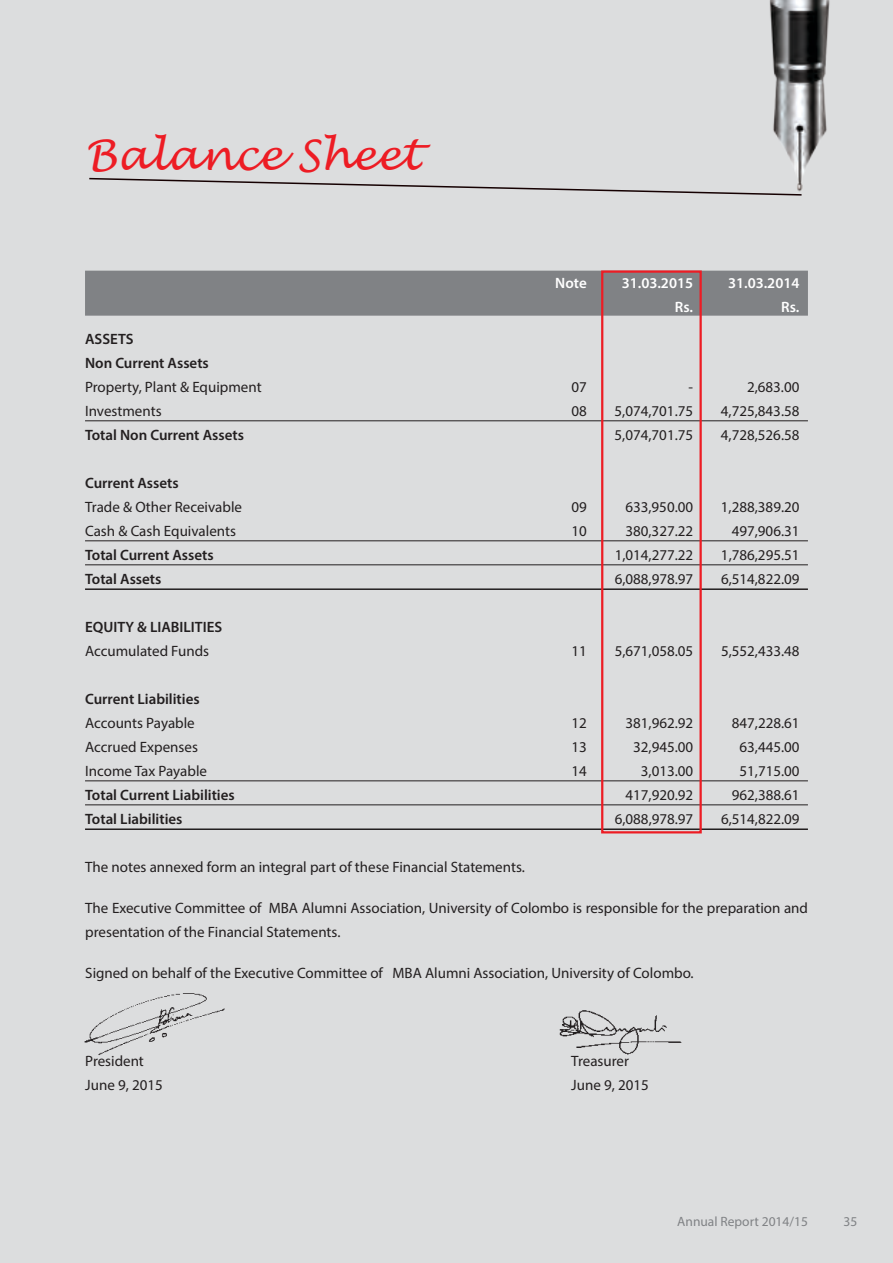
<style>
.page{position:relative;width:893px;height:1263px;background:#dcddde}
.page>*{position:absolute;margin:0;border:0;box-sizing:border-box;transform-origin:0 0}
.t1{font:italic 42px "Lucida Handwriting";color:#ed1c24}
.t2{font:15px/24px "Myriad Pro";color:#231f20}
.t3{font:600 15px/24px "Myriad Pro";color:#231f20}
.t4{font:600 15px "Myriad Pro";color:#fff}
.t5{font:13.5px "Myriad Pro";color:#808285}
</style>
<div class="page">
<svg style="left:89px;top:177px;width:713px;height:19px"></svg>
<div style="left:85px;top:271px;width:723px;height:45px;background:#808285"></div>
<hr style="left:85px;top:420px;width:723px;height:1px;background:#231f20">
<hr style="left:85px;top:540px;width:723px;height:1px;background:#231f20">
<hr style="left:85px;top:564px;width:723px;height:1px;background:#231f20">
<hr style="left:85px;top:588px;width:723px;height:2px;background:#231f20">
<hr style="left:85px;top:780px;width:723px;height:1px;background:#231f20">
<hr style="left:85px;top:804px;width:723px;height:1px;background:#231f20">
<hr style="left:85px;top:828px;width:723px;height:2px;background:#231f20">
<img style="left:762px;top:0;width:68px;height:192px">
<div style="left:601px;top:270px;width:101px;height:563px;border:2px solid #ed1c24"></div>
<img style="left:84px;top:993px;width:141px;height:62px">
<img style="left:559px;top:1010px;width:123px;height:45px">
<h1 class="t1" style="left:85px;top:130px;width:336px">Balance Sheet</h1>
<p class="t4" style="left:555px;top:273px;width:33px">Note</p>
<p class="t4" style="left:622px;top:273px;width:73px">31.03.2015</p>
<p class="t4" style="left:728px;top:273px;width:73px">31.03.2014</p>
<p class="t4" style="left:675px;top:297px;width:20px">Rs.</p>
<p class="t4" style="left:781px;top:297px;width:20px">Rs.</p>
<p class="t3" style="left:85px;top:327px;width:125px">ASSETS<br>Non Current Assets</p>
<p class="t2" style="left:85px;top:375px;width:178px">Property, Plant &amp; Equipment</p>
<p class="t2" style="left:571px;top:375px;width:17px">07</p>
<p class="t2" style="left:689px;top:375px;width:6px">-</p>
<p class="t2" style="left:747px;top:375px;width:54px">2,683.00</p>
<p class="t2" style="left:85px;top:399px;width:78px">Investments</p>
<p class="t2" style="left:571px;top:399px;width:17px">08</p>
<p class="t2" style="left:615px;top:399px;width:80px">5,074,701.75</p>
<p class="t2" style="left:721px;top:399px;width:80px">4,725,843.58</p>
<p class="t3" style="left:85px;top:423px;width:160px">Total Non Current Assets</p>
<p class="t2" style="left:615px;top:423px;width:80px">5,074,701.75</p>
<p class="t2" style="left:721px;top:423px;width:80px">4,728,526.58</p>
<p class="t3" style="left:85px;top:471px;width:95px">Current Assets</p>
<p class="t2" style="left:85px;top:495px;width:159px">Trade &amp; Other Receivable</p>
<p class="t2" style="left:571px;top:495px;width:17px">09</p>
<p class="t2" style="left:625px;top:495px;width:69px">633,950.00</p>
<p class="t2" style="left:721px;top:495px;width:80px">1,288,389.20</p>
<p class="t2" style="left:85px;top:519px;width:152px">Cash &amp; Cash Equivalents</p>
<p class="t2" style="left:571px;top:519px;width:17px">10</p>
<p class="t2" style="left:625px;top:519px;width:69px">380,327.22</p>
<p class="t2" style="left:732px;top:519px;width:69px">497,906.31</p>
<p class="t3" style="left:85px;top:543px;width:130px">Total Current Assets</p>
<p class="t2" style="left:615px;top:543px;width:80px">1,014,277.22</p>
<p class="t2" style="left:721px;top:543px;width:80px">1,786,295.51</p>
<p class="t3" style="left:85px;top:567px;width:78px">Total Assets</p>
<p class="t2" style="left:615px;top:567px;width:80px">6,088,978.97</p>
<p class="t2" style="left:721px;top:567px;width:80px">6,514,822.09</p>
<p class="t3" style="left:85px;top:615px;width:139px">EQUITY &amp; LIABILITIES</p>
<p class="t2" style="left:85px;top:639px;width:125px">Accumulated Funds</p>
<p class="t2" style="left:572px;top:639px;width:17px">11</p>
<p class="t2" style="left:615px;top:639px;width:80px">5,671,058.05</p>
<p class="t2" style="left:721px;top:639px;width:80px">5,552,433.48</p>
<p class="t3" style="left:85px;top:687px;width:116px">Current Liabilities</p>
<p class="t2" style="left:85px;top:711px;width:111px">Accounts Payable</p>
<p class="t2" style="left:572px;top:711px;width:17px">12</p>
<p class="t2" style="left:625px;top:711px;width:69px">381,962.92</p>
<p class="t2" style="left:732px;top:711px;width:69px">847,228.61</p>
<p class="t2" style="left:85px;top:735px;width:114px">Accrued Expenses</p>
<p class="t2" style="left:572px;top:735px;width:17px">13</p>
<p class="t2" style="left:633px;top:735px;width:62px">32,945.00</p>
<p class="t2" style="left:739px;top:735px;width:62px">63,445.00</p>
<p class="t2" style="left:85px;top:759px;width:123px">Income Tax Payable</p>
<p class="t2" style="left:572px;top:759px;width:17px">14</p>
<p class="t2" style="left:641px;top:759px;width:54px">3,013.00</p>
<p class="t2" style="left:739px;top:759px;width:62px">51,715.00</p>
<p class="t3" style="left:85px;top:783px;width:151px">Total Current Liabilities</p>
<p class="t2" style="left:626px;top:783px;width:69px">417,920.92</p>
<p class="t2" style="left:732px;top:783px;width:69px">962,388.61</p>
<p class="t3" style="left:85px;top:807px;width:99px">Total Liabilities</p>
<p class="t2" style="left:615px;top:807px;width:80px">6,088,978.97</p>
<p class="t2" style="left:721px;top:807px;width:80px">6,514,822.09</p>
<p class="t2" style="left:85px;top:855px;width:441px">The notes annexed form an integral part of these Financial Statements.</p>
<p class="t2" style="left:85px;top:896px;width:724px">The Executive Committee of MBA Alumni Association, University of Colombo is responsible for the preparation and presentation of the Financial Statements.</p>
<p class="t2" style="left:85px;top:961px;width:610px">Signed on behalf of the Executive Committee of MBA Alumni Association, University of Colombo.</p>
<p class="t2" style="left:85px;top:1049px;width:60px">President</p>
<p class="t2" style="left:571px;top:1049px;width:59px">Treasurer</p>
<p class="t2" style="left:85px;top:1073px;width:79px">June 9, 2015</p>
<p class="t2" style="left:571px;top:1073px;width:79px">June 9, 2015</p>
<p class="t5" style="left:677px;top:1213px;width:132px">Annual Report 2014/15</p>
<p class="t5" style="left:843px;top:1213px;width:15px">35</p>
</div>
